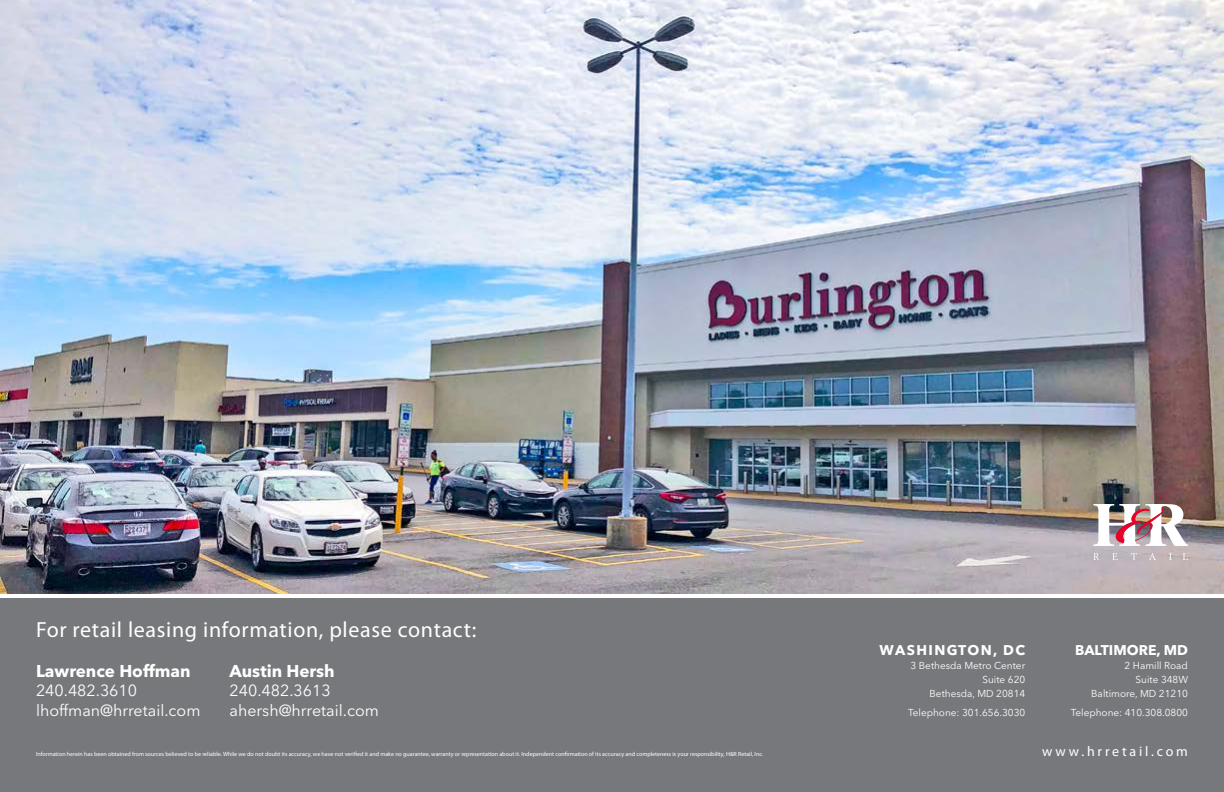
<style>
.page{position:relative;width:1224px;height:792px;background:#fff}
.page>*{position:absolute;margin:0;border:0;box-sizing:border-box;transform-origin:0 0}
.t1{font:22px "Myriad Pro";letter-spacing:.03em;color:#fff}
.t2{font:700 17px "Avenir Next LT Pro";color:#fff}
.t3{font:16px/19.2px "Avenir Next LT Pro";color:#fff}
.t4{font:14px "Myriad Pro";letter-spacing:.2em;color:#fff}
.t5{font:700 14px "Avenir Next LT Pro";letter-spacing:.1em;color:#fff}
.t6{font:700 14px "Avenir Next LT Pro";color:#fff}
.t7{font:10px/14px "Avenir Next LT Pro";color:#fff;text-align:right}
.t8{font:6px "Myriad Pro";color:#fff}
</style>
<div class="page">
<div style="left:0;top:598px;width:1224px;height:194px;background:#77787b"></div>
<img style="left:0;top:0;width:1224px;height:594px">
<svg style="left:1093px;top:553px;width:7px;height:7px"></svg>
<svg style="left:1112px;top:553px;width:6px;height:7px"></svg>
<svg style="left:1131px;top:553px;width:6px;height:7px"></svg>
<svg style="left:1149px;top:553px;width:7px;height:7px"></svg>
<svg style="left:1169px;top:553px;width:3px;height:7px"></svg>
<svg style="left:1183px;top:553px;width:5px;height:7px"></svg>
<img style="left:1093px;top:504px;width:95px;height:42px">
<h1 class="t1" style="left:36px;top:616px;width:442px">For retail leasing information, please contact:</h1>
<h2 class="t2" style="left:36px;top:661px;width:156px">Lawrence Hoffman</h2>
<h3 class="t3" style="left:36px;top:681px;width:166px">240.482.3610 lhoffman@hrretail.com</h3>
<h2 class="t2" style="left:230px;top:661px;width:107px">Austin Hersh</h2>
<h3 class="t3" style="left:230px;top:681px;width:151px">240.482.3613 ahersh@hrretail.com</h3>
<p class="t8" style="left:36px;top:750px;width:729px">Information herein has been obtained from sources believed to be reliable. While we do not doubt its accuracy, we have not verified it and make no guarantee, warranty or representation about it. Independent confirmation of its accuracy and completeness is your responsibility, H&amp;R Retail, Inc.</p>
<h3 class="t5" style="left:880px;top:642px;width:147px">WASHINGTON, DC</h3>
<h3 class="t7" style="left:911px;top:658px;width:116px">3 Bethesda Metro Center<br>Suite 620<br>Bethesda, MD 20814</h3>
<h3 class="t7" style="left:908px;top:705px;width:119px">Telephone: 301.656.3030</h3>
<h3 class="t6" style="left:1075px;top:642px;width:114px">BALTIMORE, MD</h3>
<h3 class="t7" style="left:1091px;top:658px;width:98px">2 Hamill Road<br>Suite 348W<br>Baltimore, MD 21210</h3>
<h3 class="t7" style="left:1071px;top:705px;width:119px">Telephone: 410.308.0800</h3>
<h3 class="t4" style="left:1042px;top:743px;width:147px">www.hrretail.com</h3>
</div>
